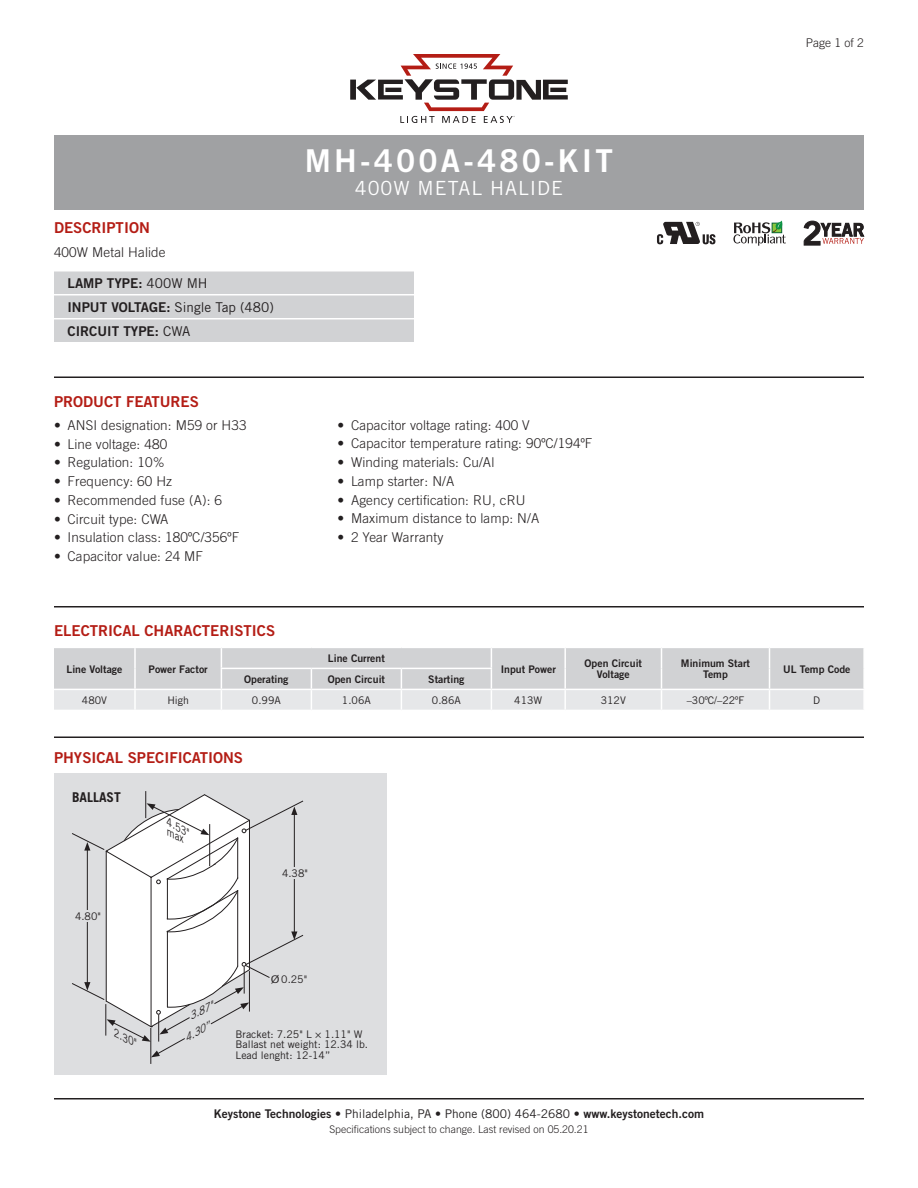
<style>
.page{position:relative;width:918px;height:1188px;background:#fff}
.page>*{position:absolute;margin:0;border:0;box-sizing:border-box;transform-origin:0 0}
.t1{font:31.5px "Trade Gothic Bold Two";letter-spacing:.1em;color:#fff}
.SubTitle{font:19.5px "Trade Gothic";letter-spacing:.05em;color:#fff}
.Heading_01{font:15px "Trade Gothic Bold Two";color:#b41d15}
.Text_After_Descripti{font:300 13.5px "Trade Gothic";letter-spacing:.01em;color:#231f20}
.Table_Description{font:13.5px "Trade Gothic Bold Two";color:#231f20}
.Table_Description-2{font:13.5px "Trade Gothic";color:#231f20}
.Heading_02{font:700 13.5px "Trade Gothic";color:#231f20}
.t2{font:12px "Trade Gothic Bold Two";color:#231f20}
.Page{font:300 12px "Trade Gothic";color:#231f20}
.Table_Header{font:10.5px/10.5px "Trade Gothic Bold Two";color:#231f20;text-align:center}
.Art_Callout_Left{font:10.5px "Trade Gothic";color:#231f20}
.Rev{font:300 10.5px "Trade Gothic";color:#231f20}
.Table_Text{font:10.5px "Trade Gothic";color:#231f20}
.Art_Callout{font:italic 10.5px "Trade Gothic";color:#231f20}
.Art_Callout-2{font:10.5px "Trade Gothic";color:#231f20}
.Art_Callout-3{font:10.5px "Trade Gothic";color:#231f20;scale:1.26 1}
.s1{font-family:"Trade Gothic"}
.s2{font-family:"Trade Gothic Bold Two"}
</style>
<div class="page">
<hr style="left:54px;top:1098px;width:810px;height:2px;background:#231f20">
<div style="left:54px;top:135px;width:810px;height:74px;background:#a0a1a3"></div>
<div style="left:54px;top:272px;width:360px;height:70px;background:#d1d2d4"></div>
<hr style="left:54px;top:294px;width:360px;height:2px;background:#fff">
<hr style="left:54px;top:318px;width:360px;height:2px;background:#fff">
<svg style="left:350px;top:54px;width:218px;height:69px"></svg>
<hr style="left:54px;top:606px;width:810px;height:2px;background:#231f20">
<svg style="left:54px;top:648px;width:809px;height:62px;background:#d9dadc"></svg>
<hr style="left:54px;top:376px;width:810px;height:2px;background:#231f20">
<svg style="left:804px;top:221px;width:60px;height:25px"></svg>
<svg style="left:657px;top:222px;width:59px;height:22px"></svg>
<svg style="left:733px;top:220px;width:53px;height:26px"></svg>
<div style="left:54px;top:773px;width:333px;height:302px;background:#dddee0"></div>
<hr style="left:151px;top:1028px;width:1px;height:36px;background:#231f20">
<hr style="left:54px;top:736px;width:810px;height:2px;background:#231f20">
<svg style="left:72px;top:791px;width:232px;height:266px"></svg>
<p class="Heading_01" style="left:54px;top:218px;width:97px">DESCRIPTION</p>
<p class="Text_After_Descripti" style="left:54px;top:245px;width:113px">400W Metal Halide</p>
<p class="Table_Description" style="left:68px;top:275px;width:142px">LAMP TYPE: <span class="s1">400W MH</span></p>
<p class="Table_Description-2" style="left:68px;top:299px;width:208px"><span class="s2">INPUT VOLTAGE:</span> Single Tap (480)</p>
<p class="Table_Description" style="left:68px;top:323px;width:124px">CIRCUIT TYPE: <span class="s1">CWA</span></p>
<p class="Heading_01" style="left:54px;top:392px;width:146px">PRODUCT FEATURES</p>
<p class="Text_After_Descripti" style="left:54px;top:417px;width:194px">• ANSI designation: M59 or H33</p>
<p class="Text_After_Descripti" style="left:54px;top:436px;width:115px">• Line voltage: 480</p>
<p class="Text_After_Descripti" style="left:54px;top:455px;width:112px">• Regulation: 10%</p>
<p class="Text_After_Descripti" style="left:54px;top:473px;width:120px">• Frequency: 60 Hz</p>
<p class="Text_After_Descripti" style="left:54px;top:492px;width:169px">• Recommended fuse (A): 6</p>
<p class="Text_After_Descripti" style="left:54px;top:511px;width:116px">• Circuit type: CWA</p>
<p class="Text_After_Descripti" style="left:54px;top:530px;width:187px">• Insulation class: 180ºC/356ºF</p>
<p class="Text_After_Descripti" style="left:54px;top:548px;width:151px">• Capacitor value: 24 MF</p>
<p class="t1" style="left:305px;top:141px;width:310px">MH-400A-480-KIT</p>
<p class="SubTitle" style="left:355px;top:177px;width:210px">400W METAL HALIDE</p>
<p class="Text_After_Descripti" style="left:338px;top:417px;width:194px">• Capacitor voltage rating: 400 V</p>
<p class="Text_After_Descripti" style="left:338px;top:436px;width:256px">• Capacitor temperature rating: 90ºC/194ºF</p>
<p class="Text_After_Descripti" style="left:338px;top:454px;width:158px">• Winding materials: Cu/Al</p>
<p class="Text_After_Descripti" style="left:338px;top:473px;width:118px">• Lamp starter: N/A</p>
<p class="Text_After_Descripti" style="left:338px;top:492px;width:190px">• Agency certification: RU, cRU</p>
<p class="Text_After_Descripti" style="left:338px;top:511px;width:203px">• Maximum distance to lamp: N/A</p>
<p class="Text_After_Descripti" style="left:338px;top:529px;width:107px">• 2 Year Warranty</p>
<p class="Page" style="left:806px;top:36px;width:60px">Page 1 of 2</p>
<p class="Heading_01" style="left:54px;top:621px;width:223px">ELECTRICAL CHARACTERISTICS</p>
<p class="Table_Header" style="left:67px;top:663px;width:57px">Line Voltage</p>
<p class="Table_Header" style="left:149px;top:663px;width:61px">Power Factor</p>
<p class="Table_Header" style="left:328px;top:653px;width:58px">Line Current</p>
<p class="Table_Header" style="left:244px;top:674px;width:46px">Operating</p>
<p class="Table_Header" style="left:328px;top:674px;width:59px">Open Circuit</p>
<p class="Table_Header" style="left:428px;top:674px;width:38px">Starting</p>
<p class="Table_Header" style="left:501px;top:663px;width:57px">Input Power</p>
<p class="Table_Header" style="left:585px;top:658px;width:59px">Open Circuit<br>Voltage</p>
<p class="Table_Header" style="left:681px;top:658px;width:71px">Minimum Start<br>Temp</p>
<p class="Table_Header" style="left:783px;top:663px;width:69px">UL Temp Code</p>
<p class="Table_Text" style="left:82px;top:694px;width:27px">480V</p>
<p class="Table_Text" style="left:167px;top:694px;width:23px">High</p>
<p class="Table_Text" style="left:252px;top:694px;width:30px">0.99A</p>
<p class="Table_Text" style="left:342px;top:694px;width:30px">1.06A</p>
<p class="Table_Text" style="left:432px;top:694px;width:30px">0.86A</p>
<p class="Table_Text" style="left:514px;top:694px;width:29px">413W</p>
<p class="Table_Text" style="left:601px;top:694px;width:27px">312V</p>
<p class="Table_Text" style="left:687px;top:694px;width:59px">–30ºC/–22ºF</p>
<p class="Table_Text" style="left:813px;top:694px;width:9px">D</p>
<p class="Heading_01" style="left:54px;top:748px;width:191px">PHYSICAL SPECIFICATIONS</p>
<p class="Heading_02" style="left:72px;top:788px;width:50px">BALLAST</p>
<p class="Art_Callout-2" style="left:75px;top:910px;width:27px">4.80"</p>
<p class="Art_Callout" style="left:118px;top:1027px;width:27px;rotate:27deg">2.30"</p>
<p class="Art_Callout" style="left:171px;top:817px;width:27px;rotate:27deg">4.53"</p>
<p class="Art_Callout-2" style="left:282px;top:867px;width:27px">4.38"</p>
<p class="Art_Callout" style="left:186px;top:1012px;width:27px;rotate:-29deg">3.87"</p>
<p class="Art_Callout" style="left:182px;top:1033px;width:29px;rotate:-29deg">4.30”</p>
<p class="Art_Callout-3" style="left:271px;top:973px;width:30px">Ø0.25"</p>
<p class="Art_Callout_Left" style="left:236px;top:1028px;width:128px">Bracket: 7.25" L × 1.11" W</p>
<p class="Art_Callout_Left" style="left:236px;top:1038px;width:134px">Ballast net weight: 12.34 lb.</p>
<p class="Art_Callout_Left" style="left:236px;top:1049px;width:96px">Lead lenght: 12-14”</p>
<p class="t2" style="left:214px;top:1106px;width:492px">Keystone Technologies <span class="s1">• Philadelphia, PA • Phone (800) 464-2680 •</span> www.keystonetech.com</p>
<p class="Rev" style="left:329px;top:1123px;width:261px">Specifications subject to change. Last revised on 05.20.21</p>
</div>
